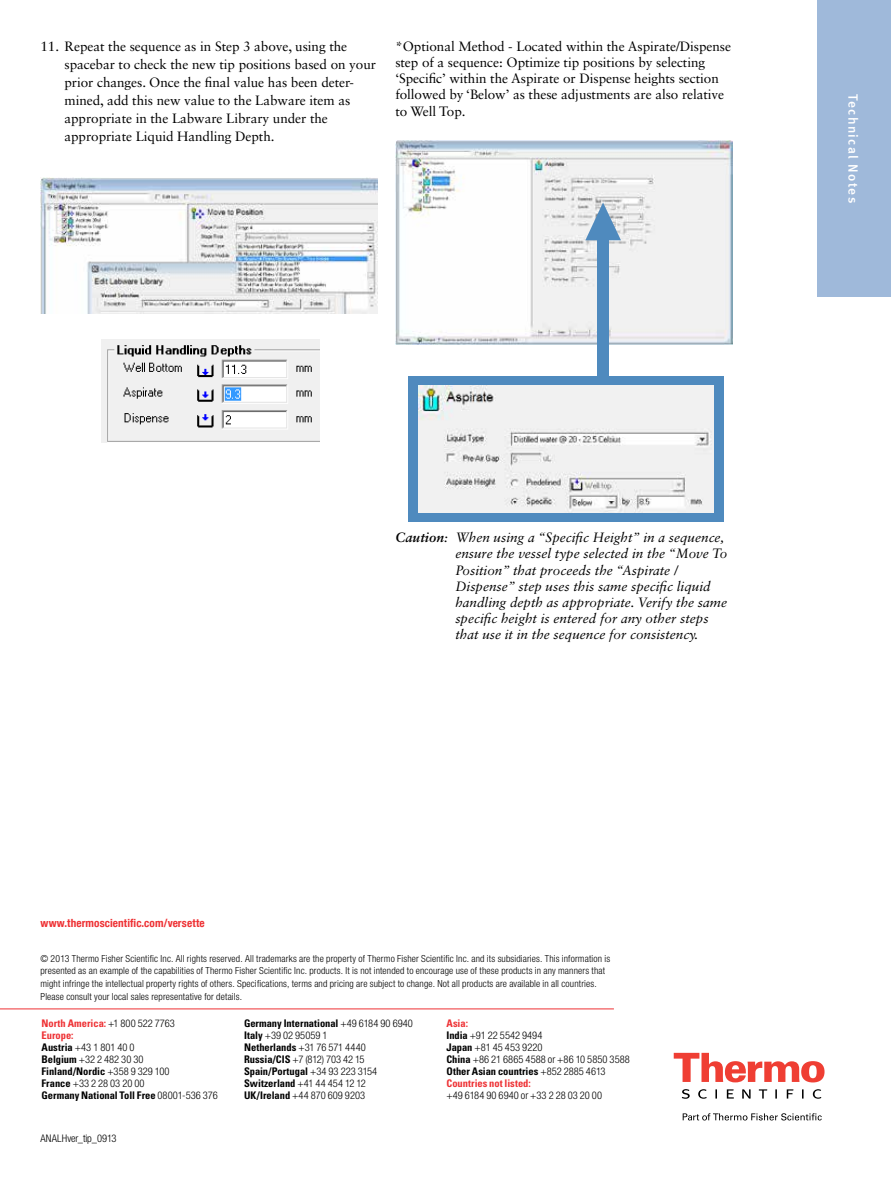
<style>
.page{position:relative;width:891px;height:1188px;background:#fff}
.page>*{position:absolute;margin:0;border:0;box-sizing:border-box;transform-origin:0 0}
.t1{font:13.5px/18px "Sabon LT Std";letter-spacing:-.005em;color:#000}
.t2{font:italic 13.5px/16.2px "Sabon LT Std";color:#000}
.t3{font:500 13.5px "Meta";letter-spacing:.1em;color:#fff}
.t4{font:700 condensed 11.25px "Helvetica Neue LT Com";letter-spacing:.01em;color:#ee3134}
.t5{font:300 condensed 10.5px/12px "Helvetica Neue LT Std";letter-spacing:.005em;color:#000}
.t6{font:700 condensed 10.5px/12px "Univers LT Std";letter-spacing:-.005em;color:#000}
.t7{font:700 condensed 10.5px/12px "Univers LT Std";color:#ee3134}
.t8{font:300 condensed 9.75px/12.8px "Helvetica Neue LT Std";letter-spacing:.015em;color:#000}
.s1{font-weight:700}
.s2{font-family:"Helvetica Neue LT Std";font-weight:300;color:#000}
.s3{font-family:"Univers LT Std";font-weight:700}
.s4{font-family:"Helvetica Neue LT Std";font-weight:300}
.s5{color:#ee3134}
</style>
<div class="page">
<div style="left:408px;top:376px;width:316px;height:145px;background:#4f8abe"></div>
<div style="left:817px;top:0;width:74px;height:297px;background:#9fb9da"></div>
<svg style="left:674px;top:1053px;width:151px;height:29px"></svg>
<svg style="left:682px;top:1089px;width:139px;height:10px"></svg>
<svg style="left:683px;top:1113px;width:139px;height:8px"></svg>
<hr style="left:0;top:1009px;width:614px;height:1px;background:#ee3134">
<img style="left:102px;top:339px;width:217px;height:104px">
<img style="left:395px;top:140px;width:337px;height:205px">
<img style="left:41px;top:177px;width:336px;height:137px">
<img style="left:419px;top:385px;width:295px;height:127px">
<svg style="left:585px;top:203px;width:36px;height:37px"></svg>
<div style="left:598px;top:235px;width:11px;height:145px;background:#4f8abe"></div>
<p class="t1" style="left:65px;top:37px;width:313px;text-indent:-24px">11. Repeat the sequence as in Step 3 above, using the spacebar to check the new tip positions based on your prior changes. Once the final value has been deter&shy;mined, add this new value to the Labware item as appropriate in the Labware Library under the appropriate Liquid Handling Depth.</p>
<p class="t1" style="left:395px;top:38px;width:337px;line-height:16.2px">*Optional Method - Located within the Aspirate/Dispense step of a sequence: Optimize tip positions by selecting ‘Specific’ within the Aspirate or Dispense heights section followed by ‘Below’ as these adjustments are also relative to Well Top.</p>
<h1 class="t3" style="left:861px;top:94px;width:110px;rotate:90deg">Technical Notes</h1>
<p class="t2" style="left:455px;top:529px;width:274px;text-indent:-60px"><span class="s1">Caution</span>: When using a “Specific Height” in a sequence, ensure the vessel type selected in the “Move To Position” that proceeds the “Aspirate / Dispense” step uses this same specific liquid handling depth as appropriate. Verify the same specific height is entered for any other steps that use it in the sequence for consistency.</p>
<p class="t4" style="left:40px;top:917px;width:166px">www.thermoscientific.com/versette</p>
<p class="t8" style="left:40px;top:952px;width:571px">© 2013 Thermo Fisher Scientific Inc. All rights reserved. All trademarks are the property of Thermo Fisher Scientific Inc. and its subsidiaries. This information is presented as an example of the capabilities of Thermo Fisher Scientific Inc. products. It is not intended to encourage use of these products in any manners that might infringe the intellectual property rights of others. Specifications, terms and pricing are subject to change. Not all products are available in all countries.<br>Please consult your local sales representative for details.</p>
<p class="t7" style="left:42px;top:1017px;width:135px">North America: <span class="s2">+1 800 522 7763<br></span>Europe:</p>
<p class="t5" style="left:42px;top:1041px;width:103px"><span class="s3">Austria</span> +43 1 801 40 0<br><span class="s3">Belgium</span> +32 2 482 30 30</p>
<p class="t6" style="left:42px;top:1065px;width:130px">Finland/Nordic <span class="s4">+358 9 329 100</span></p>
<p class="t5" style="left:42px;top:1077px;width:105px"><span class="s3">France</span> +33 2 28 03 20 00</p>
<p class="t6" style="left:42px;top:1089px;width:178px">Germany National Toll Free <span class="s4">08001-536 376</span></p>
<p class="t5" style="left:40px;top:1132px;width:78px">ANALHver_tip_0913</p>
<p class="t6" style="left:244px;top:1017px;width:171px">Germany International <span class="s4">+49 6184 90 6940</span></p>
<p class="t5" style="left:244px;top:1029px;width:123px"><span class="s3">Italy</span> +39 02 95059 1<br><span class="s3">Netherlands</span> +31 76 571 4440<br><span class="s3">Russia/CIS</span> +7 (812) 703 42 15</p>
<p class="t6" style="left:244px;top:1065px;width:135px">Spain/Portugal <span class="s4">+34 93 223 3154</span></p>
<p class="t5" style="left:244px;top:1077px;width:123px"><span class="s3">Switzerland</span> +41 44 454 12 12<br><span class="s3">UK/Ireland</span> +44 870 609 9203</p>
<p class="t7" style="left:446px;top:1017px;width:23px">Asia:</p>
<p class="t5" style="left:446px;top:1029px;width:185px"><span class="s3">India</span> +91 22 5542 9494<br><span class="s3">Japan</span> +81 45 453 9220<br><span class="s3">China</span> +86 21 6865 4588 or +86 10 5850 3588</p>
<p class="t6" style="left:446px;top:1065px;width:161px">Other Asian countries <span class="s4">+852 2885 4613<br></span><span class="s5">Countries not listed:</span></p>
<p class="t5" style="left:446px;top:1089px;width:157px">+49 6184 90 6940 or +33 2 28 03 20 00</p>
</div>
